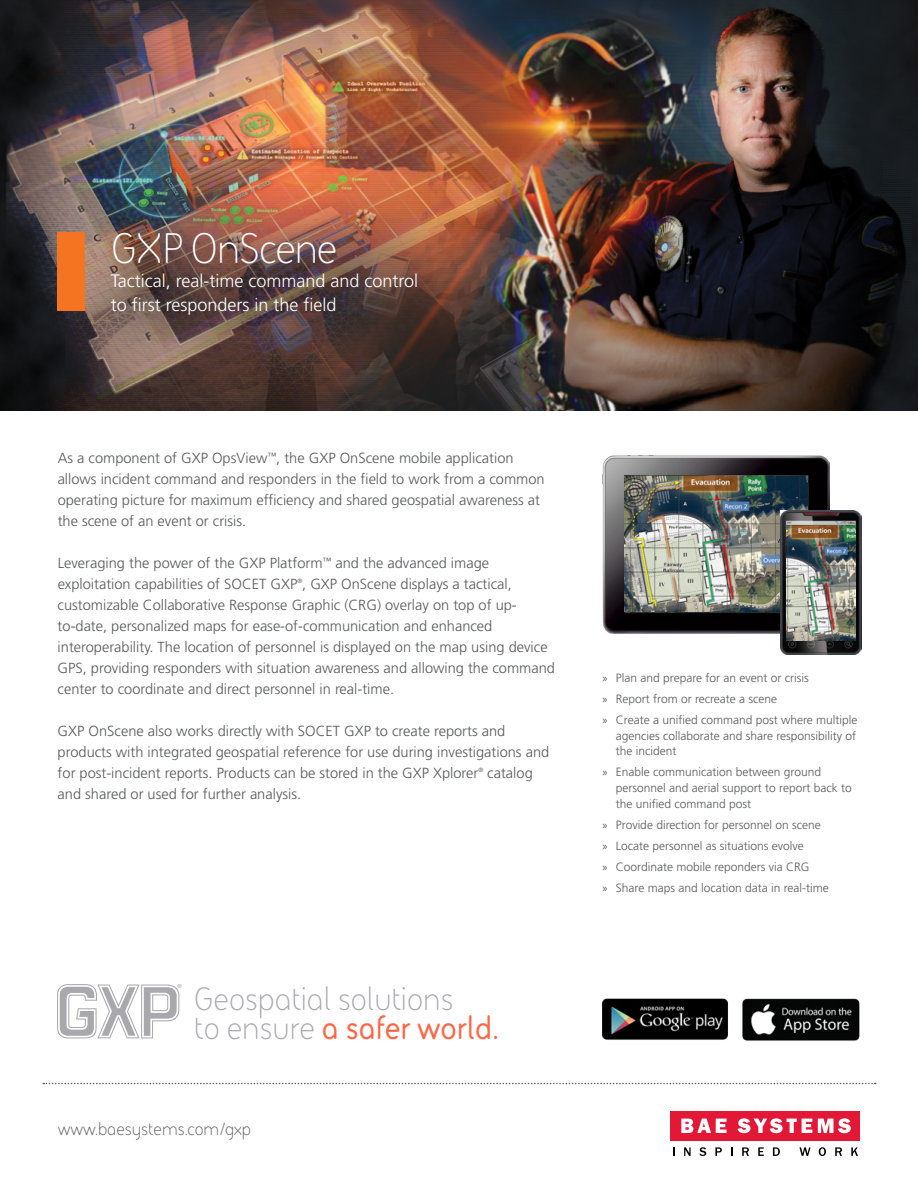
<style>
.page{position:relative;width:918px;height:1188px;background:#fff}
.page>*{position:absolute;margin:0;border:0;box-sizing:border-box;transform-origin:0 0}
.t1{font:43.5px "BAE Systems";letter-spacing:-.025em;color:#fff}
.t2{font:33px/28.5px "BAE Systems";color:#a8a8ad}
.t3{font:300 18px/24px "Frutiger LT Std";color:#fff}
.t4{font:18px "BAE Systems";color:#58595b}
.t5{font:300 14.7px/21px "Frutiger LT Std";color:#58595b}
.t6{font:300 12px/21px "Frutiger LT Std";color:#58595b}
.t7{font:300 6.15px "Frutiger LT Std";color:#58595b}
.s1{font-weight:700;color:#ff6545}
.s2{font-family:"Myriad Pro";font-weight:400}
</style>
<div class="page">
<img style="left:0;top:0;width:918px;height:411px">
<svg style="left:43px;top:1083px;width:833px;height:1px"></svg>
<div style="left:670px;top:1111px;width:190px;height:30px;background:#e31837"></div>
<svg style="left:818px;top:1118px;width:33px;height:15px"></svg>
<svg style="left:738px;top:1118px;width:74px;height:15px"></svg>
<svg style="left:681px;top:1119px;width:46px;height:14px"></svg>
<svg style="left:684px;top:1147px;width:7px;height:9px"></svg>
<svg style="left:699px;top:1147px;width:7px;height:9px"></svg>
<svg style="left:715px;top:1147px;width:7px;height:9px"></svg>
<svg style="left:742px;top:1147px;width:7px;height:9px"></svg>
<svg style="left:758px;top:1147px;width:6px;height:9px"></svg>
<svg style="left:773px;top:1147px;width:7px;height:9px"></svg>
<svg style="left:799px;top:1147px;width:11px;height:9px"></svg>
<svg style="left:819px;top:1147px;width:7px;height:9px"></svg>
<svg style="left:835px;top:1147px;width:7px;height:9px"></svg>
<svg style="left:851px;top:1147px;width:7px;height:9px"></svg>
<div style="left:58px;top:233px;width:27px;height:78px;background:#f47421"></div>
<svg style="left:57px;top:984px;width:125px;height:54px"></svg>
<img style="left:602px;top:455px;width:227px;height:179px">
<img style="left:625px;top:476px;width:183px;height:136px">
<img style="left:781px;top:511px;width:80px;height:143px">
<img style="left:787px;top:526px;width:68px;height:114px">
<img style="left:602px;top:998px;width:126px;height:42px">
<img style="left:742px;top:998px;width:118px;height:43px">
<h1 class="t1" style="left:111px;top:220px;width:228px">GXP OnScene</h1>
<p class="t3" style="left:111px;top:269px;width:309px">Tactical, real-time command and control to first responders in the field</p>
<p class="t5" style="left:58px;top:448px;width:489px">As a component of GXP OpsView<sup>™</sup>, the GXP OnScene mobile application allows incident command and responders in the field to work from a common operating picture for maximum efficiency and shared geospatial awareness at the scene of an event or crisis.</p>
<p class="t5" style="left:58px;top:553px;width:456px">Leveraging the power of the GXP Platform<sup>™</sup> and the advanced image exploitation capabilities of SOCET GXP , GXP OnScene displays a tactical,</p>
<p class="t7" style="left:297px;top:577px;width:6px">®</p>
<p class="t5" style="left:58px;top:595px;width:499px">customizable Collaborative Response Graphic (CRG) overlay on top of up&shy;to-date, personalized maps for ease-of-communication and enhanced interoperability. The location of personnel is displayed on the map using device GPS, providing responders with situation awareness and allowing the command center to coordinate and direct personnel in real-time.</p>
<p class="t5" style="left:58px;top:721px;width:493px">GXP OnScene also works directly with SOCET GXP to create reports and products with integrated geospatial reference for use during investigations and for post‑incident reports. Products can be stored in the GXP Xplorer</p>
<p class="t7" style="left:478px;top:766px;width:6px">®</p>
<p class="t5" style="left:487px;top:763px;width:47px">catalog</p>
<p class="t5" style="left:58px;top:784px;width:245px">and shared or used for further analysis.</p>
<h2 class="t2" style="left:194px;top:984px;width:307px">Geospatial solutions<br>to ensure <span class="s1">a safer world.</span></h2>
<p class="t4" style="left:58px;top:1117px;width:195px">www.baesystems.com/gxp</p>
<p class="t6" style="left:602px;top:667px;width:257px"><span class="s2">»</span> Plan and prepare for an event or crisis<br><span class="s2">»</span> Report from or recreate a scene<br><span class="s2">»</span> Create a unified command post where multiple</p>
<p class="t6" style="left:616px;top:728px;width:242px;line-height:15.8px">agencies collaborate and share responsibility of the incident</p>
<p class="t6" style="left:616px;top:765px;width:237px;line-height:15.8px;text-indent:-14px"><span class="s2">»</span> Enable communication between ground personnel and aerial support to report back to the unified command post</p>
<p class="t6" style="left:602px;top:814px;width:228px"><span class="s2">»</span> Provide direction for personnel on scene <span class="s2">»</span> Locate personnel as situations evolve<br><span class="s2">»</span> Coordinate mobile reponders via CRG<br><span class="s2">»</span> Share maps and location data in real-time</p>
</div>
